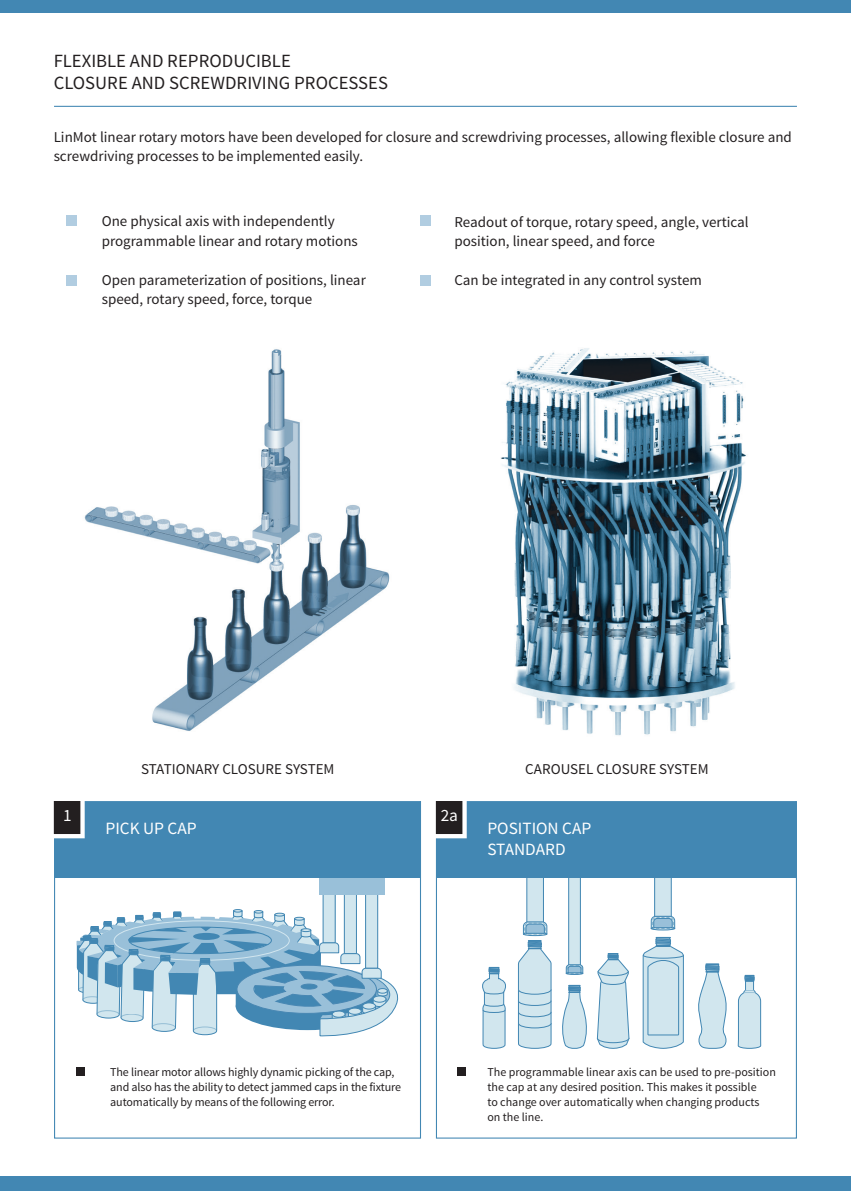
<style>
.page{position:relative;width:851px;height:1191px;background:#fff}
.page>*{position:absolute;margin:0;border:0;box-sizing:border-box;transform-origin:0 0}
.t1{font:18.6px "Source Sans Pro";color:#231f20}
.t2{font:17.25px "Source Sans Pro";color:#fff}
.t3{font:15px/19.5px "Source Sans Pro";color:#231f20}
.t4{font:12px/15px "Source Sans Pro";letter-spacing:-.01em;color:#231f20}
</style>
<div class="page">
<img style="left:84px;top:349px;width:306px;height:382px">
<svg style="left:562px;top:985px;width:25px;height:63px"></svg>
<svg style="left:597px;top:953px;width:32px;height:95px;background:#c7dee9"></svg>
<svg style="left:698px;top:963px;width:29px;height:85px"></svg>
<svg style="left:482px;top:967px;width:24px;height:81px;background:#c1dae7"></svg>
<svg style="left:737px;top:975px;width:24px;height:73px"></svg>
<div style="left:654px;top:856px;width:17px;height:60px;background:#d1e6ee"></div>
<div style="left:654px;top:856px;width:17px;height:60px;border:1px solid #4287b3"></div>
<div style="left:526px;top:862px;width:17px;height:60px;background:#d1e6ee"></div>
<div style="left:568px;top:856px;width:12px;height:109px;background:#d1e6ee"></div>
<div style="left:568px;top:856px;width:12px;height:109px;border:1px solid #4287b3"></div>
<hr style="left:651px;top:927px;width:23px;height:3px;background:#d1e6ee;border-radius:50%">
<div style="left:651px;top:926px;width:23px;height:4px;border:1px solid #4287b3;border-radius:50%"></div>
<svg style="left:650px;top:916px;width:25px;height:13px"></svg>
<svg style="left:518px;top:921px;width:33px;height:127px;background:#c2dbe7"></svg>
<svg style="left:566px;top:964px;width:17px;height:10px"></svg>
<svg style="left:642px;top:937px;width:41px;height:111px;background:#c4dde8"></svg>
<svg style="left:77px;top:878px;width:322px;height:159px"></svg>
<div style="left:67px;top:215px;width:10px;height:10px;background:#b1cde1"></div>
<div style="left:421px;top:215px;width:10px;height:10px;background:#b1cde1"></div>
<div style="left:67px;top:275px;width:10px;height:10px;background:#b1cde1"></div>
<div style="left:421px;top:275px;width:10px;height:10px;background:#b1cde1"></div>
<hr style="left:54px;top:106px;width:742px;height:1px;background:#4287b3">
<div style="left:0;top:1177px;width:850px;height:14px;background:#4287b3"></div>
<div style="left:0;top:0;width:850px;height:12px;background:#4287b3"></div>
<div style="left:54px;top:802px;width:367px;height:76px;background:#4287b3"></div>
<div style="left:436px;top:802px;width:360px;height:76px;background:#4287b3"></div>
<div style="left:54px;top:801px;width:367px;height:337px;border:1px solid #4287b3"></div>
<div style="left:436px;top:801px;width:360px;height:337px;border:1px solid #4287b3"></div>
<svg style="left:53px;top:801px;width:34px;height:39px"></svg>
<svg style="left:435px;top:801px;width:34px;height:39px"></svg>
<div style="left:76px;top:1067px;width:9px;height:8px;background:#231f20"></div>
<div style="left:457px;top:1067px;width:9px;height:8px;background:#231f20"></div>
<img style="left:501px;top:348px;width:245px;height:388px">
<p class="t1" style="left:54px;top:49px;width:238px">FLEXIBLE AND REPRODUCIBLE</p>
<p class="t1" style="left:54px;top:71px;width:335px">CLOSURE AND SCREWDRIVING PROCESSES</p>
<p class="t3" style="left:54px;top:127px;width:739px">LinMot linear rotary motors have been developed for closure and screwdriving processes, allowing flexible closure and screwdriving processes to be implemented easily.</p>
<p class="t3" style="left:102px;top:212px;width:234px">One physical axis with independently</p>
<p class="t3" style="left:102px;top:231px;width:257px">programmable linear and rotary motions</p>
<p class="t3" style="left:102px;top:270px;width:265px">Open parameterization of positions, linear speed, rotary speed, force, torque</p>
<p class="t3" style="left:454px;top:212px;width:296px">Readout of torque, rotary speed, angle, vertical position, linear speed, and force</p>
<p class="t3" style="left:454px;top:271px;width:249px">Can be integrated in any control system</p>
<p class="t3" style="left:141px;top:760px;width:195px">STATIONARY CLOSURE SYSTEM</p>
<p class="t3" style="left:525px;top:760px;width:185px">CAROUSEL CLOSURE SYSTEM</p>
<p class="t2" style="left:63px;top:804px;width:10px">1</p>
<p class="t2" style="left:440px;top:804px;width:19px">2a</p>
<p class="t2" style="left:105px;top:817px;width:93px">PICK UP CAP</p>
<p class="t2" style="left:487px;top:817px;width:105px">POSITION CAP</p>
<p class="t2" style="left:487px;top:838px;width:80px">STANDARD</p>
<p class="t4" style="left:110px;top:1064px;width:292px">The linear motor allows highly dynamic picking of the cap, and also has the ability to detect jammed caps in the fixture automatically by means of the following error.</p>
<p class="t4" style="left:487px;top:1064px;width:290px">The programmable linear axis can be used to pre-position the cap at any desired position. This makes it possible</p>
<p class="t4" style="left:487px;top:1094px;width:274px">to change over automatically when changing products</p>
<p class="t4" style="left:487px;top:1109px;width:57px">on the line.</p>
</div>
